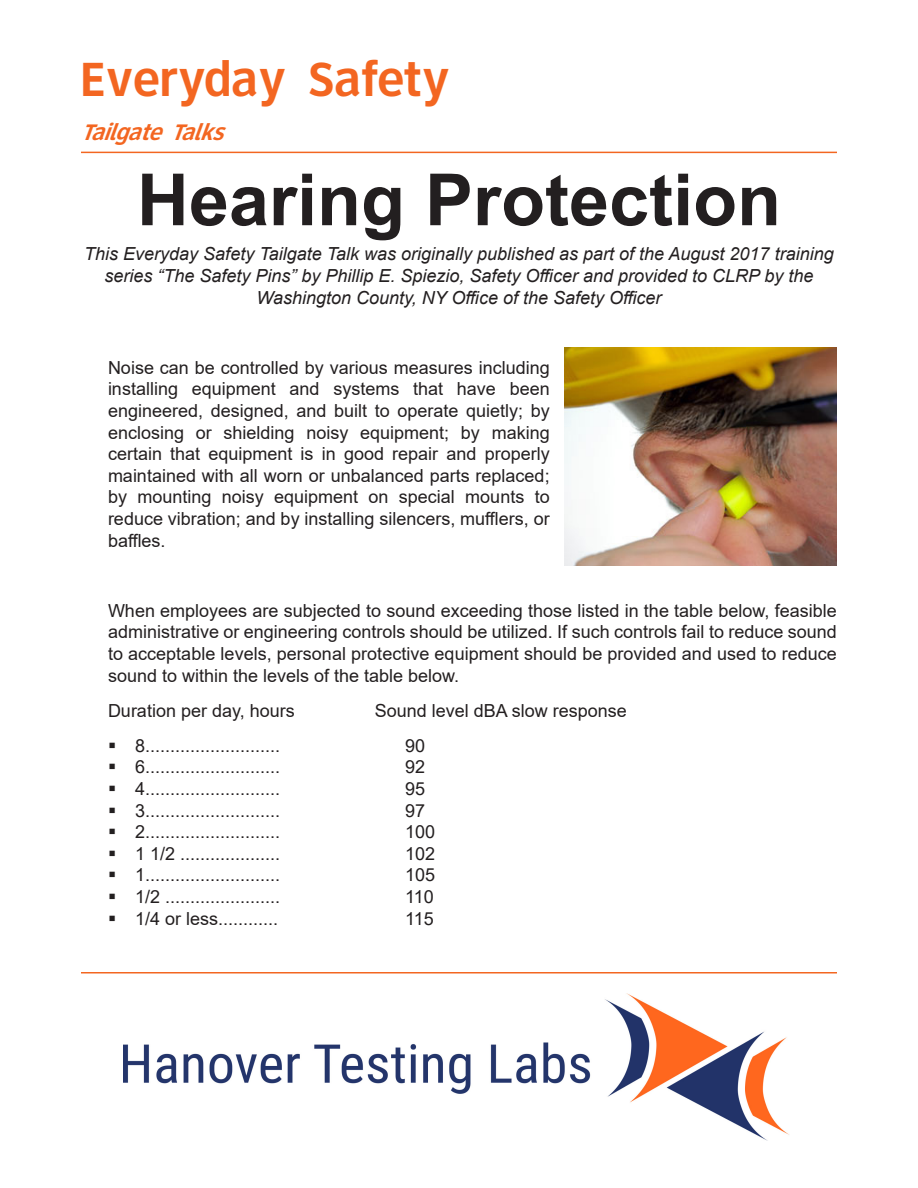
<style>
.page{position:relative;width:918px;height:1188px;background:#fff}
.page>*{position:absolute;margin:0;border:0;box-sizing:border-box;transform-origin:0 0}
.Tech_Tip_Attribution{font:700 72px "Arial";color:#231f20}
.t1{font:48px "Roadgeek 2005 Print D4 B";color:#f36621}
.t2{font:italic 22.5px "Roadgeek 2005 Print D4 B";color:#f36621}
.Tech_Tip_bullets{font:18px/21.6px "Arial";color:#231f20;text-align:justify}
.Tech_Tip_Attribution-2{font:italic 18px/21.6px "Arial";color:#231f20;text-align:center}
</style>
<div class="page">
<hr style="left:81px;top:972px;width:756px;height:2px;background:#f36621">
<hr style="left:81px;top:152px;width:756px;height:1px;background:#f36621">
<img style="left:565px;top:347px;width:272px;height:219px">
<img style="left:123px;top:993px;width:667px;height:148px">
<h2 class="t1" style="left:81px;top:52px;width:370px">Everyday Safety</h2>
<p class="t2" style="left:81px;top:119px;width:153px">TailgateTalks</p>
<p class="Tech_Tip_Attribution" style="left:137px;top:149px;width:646px">Hearing Protection</p>
<p class="Tech_Tip_Attribution-2" style="left:84px;top:243px;width:751px">This Everyday Safety Tailgate Talk was originally published as part of the August 2017 training series “The Safety Pins” by Phillip E. Spiezio, Safety Officer and provided to CLRP by the<br>Washington County, NY Office of the Safety Officer</p>
<p class="Tech_Tip_bullets" style="left:108px;top:356px;width:443px">Noise can be controlled by various measures including installing equipment and systems that have been engineered, designed, and built to operate quietly; by enclosing or shielding noisy equipment; by making certain that equipment is in good repair and properly maintained with all worn or unbalanced parts replaced; by mounting noisy equipment on special mounts to reduce vibration; and by installing silencers, mufflers, or baffles.</p>
<p class="Tech_Tip_bullets" style="left:108px;top:599px;width:730px">When employees are subjected to sound exceeding those listed in the table below, feasible administrative or engineering controls should be utilized. If such controls fail to reduce sound to acceptable levels, personal protective equipment should be provided and used to reduce sound to within the levels of the table below.</p>
<p class="Tech_Tip_bullets" style="left:108px;top:699px;width:188px">Duration per day, hours</p>
<p class="Tech_Tip_bullets" style="left:375px;top:699px;width:254px">Sound level dBA slow response</p>
<p class="Tech_Tip_bullets" style="left:135px;top:734px;width:147px">8...........................</p>
<p class="Tech_Tip_bullets" style="left:405px;top:734px;width:22px">90</p>
<p class="Tech_Tip_bullets" style="left:135px;top:756px;width:147px">6...........................</p>
<p class="Tech_Tip_bullets" style="left:405px;top:756px;width:22px">92</p>
<p class="Tech_Tip_bullets" style="left:135px;top:778px;width:147px">4...........................</p>
<p class="Tech_Tip_bullets" style="left:405px;top:778px;width:22px">95</p>
<p class="Tech_Tip_bullets" style="left:135px;top:799px;width:147px">3...........................</p>
<p class="Tech_Tip_bullets" style="left:405px;top:799px;width:22px">97</p>
<p class="Tech_Tip_bullets" style="left:135px;top:821px;width:147px">2...........................</p>
<p class="Tech_Tip_bullets" style="left:405px;top:821px;width:32px">100</p>
<p class="Tech_Tip_bullets" style="left:135px;top:842px;width:147px">1 1/2 ....................</p>
<p class="Tech_Tip_bullets" style="left:405px;top:842px;width:32px">102</p>
<p class="Tech_Tip_bullets" style="left:135px;top:864px;width:147px">1...........................</p>
<p class="Tech_Tip_bullets" style="left:405px;top:864px;width:32px">105</p>
<p class="Tech_Tip_bullets" style="left:135px;top:886px;width:147px">1/2 .......................</p>
<p class="Tech_Tip_bullets" style="left:405px;top:886px;width:30px">110</p>
<p class="Tech_Tip_bullets" style="left:135px;top:907px;width:145px">1/4 or less............</p>
<p class="Tech_Tip_bullets" style="left:405px;top:907px;width:30px">115</p>
</div>
